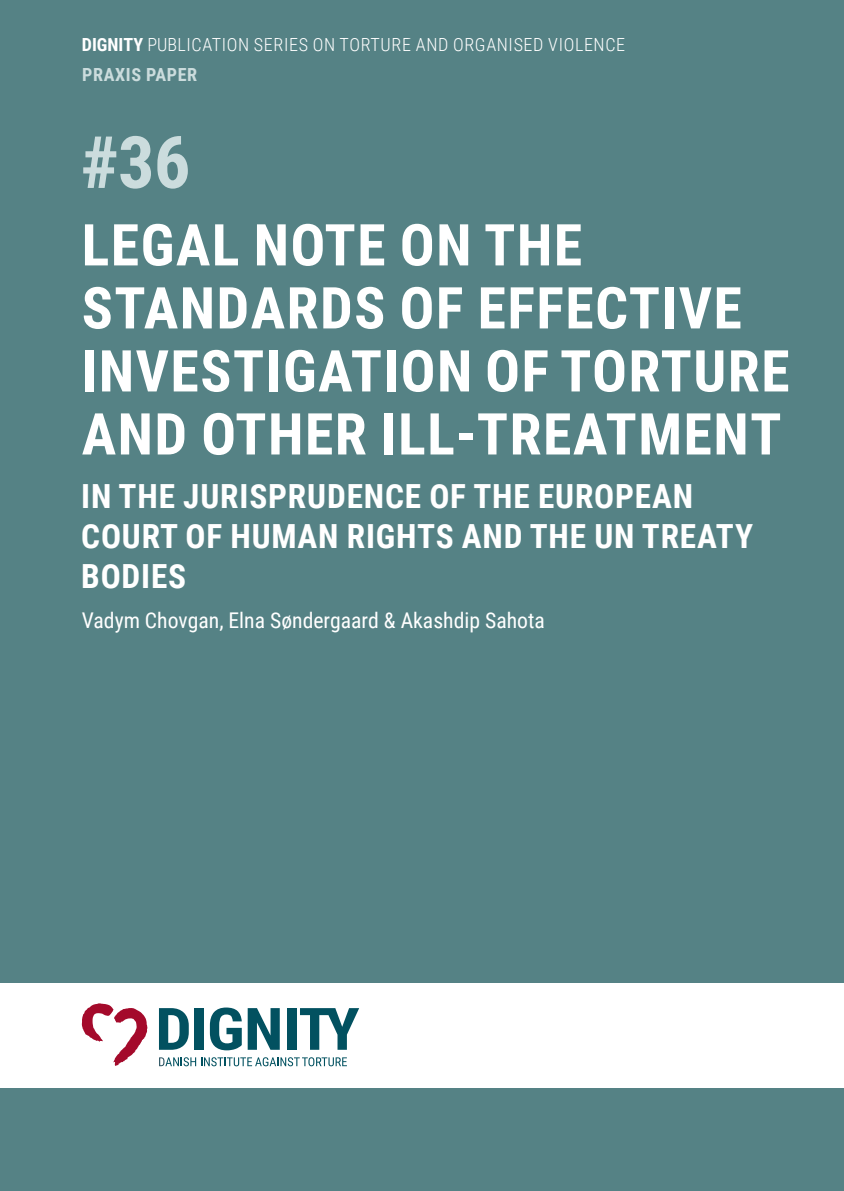
<style>
.page{position:relative;width:844px;height:1191px;background:#fff}
.page>*{position:absolute;margin:0;border:0;box-sizing:border-box;transform-origin:0 0}
.Heading_1_no_bullit{font:700 72.27px "Roboto Condensed";color:#cbdcdd}
.Heading_1_no_bullit-2{font:700 57.75px/63px "Roboto Condensed";letter-spacing:.025em;color:#fff}
.Heading_1_no_bullit-3{font:700 33.25px/39.9px "Roboto Condensed";letter-spacing:.025em;color:#fff}
.t1{font:21.7px "Roboto Condensed";color:#fff}
.t2{font:300 18.03px "Roboto Condensed";letter-spacing:.035em;color:#fff}
.t3{font:700 18.03px "Roboto Condensed";letter-spacing:.035em;color:#cbdcdd}
.s1{font-weight:700}
</style>
<div class="page">
<div style="left:0;top:0;width:843px;height:1191px;background:#558285"></div>
<div style="left:0;top:983px;width:843px;height:105px;background:#fff"></div>
<svg style="left:82px;top:1003px;width:65px;height:63px"></svg>
<div style="left:195px;top:1008px;width:9px;height:41px;background:#025160"></div>
<svg style="left:210px;top:1007px;width:70px;height:43px"></svg>
<div style="left:287px;top:1008px;width:9px;height:41px;background:#025160"></div>
<svg style="left:300px;top:1008px;width:59px;height:41px"></svg>
<svg style="left:159px;top:1057px;width:188px;height:9px"></svg>
<svg style="left:159px;top:1008px;width:30px;height:41px"></svg>
<p class="t2" style="left:82px;top:32px;width:544px"><span class="s1">DIGNITY</span> PUBLICATION SERIES ON TORTURE AND ORGANISED VIOLENCE</p>
<p class="t3" style="left:82px;top:62px;width:116px">PRAXIS PAPER</p>
<p class="Heading_1_no_bullit" style="left:81px;top:112px;width:111px">#36</p>
<p class="Heading_1_no_bullit-2" style="left:82px;top:211px;width:709px">LEGAL NOTE ON THE<br>STANDARDS OF EFFECTIVE<br>INVESTIGATION OF TORTURE<br>AND OTHER ILL-TREATMENT</p>
<p class="Heading_1_no_bullit-3" style="left:81px;top:475px;width:673px">IN THE JURISPRUDENCE OF THE EUROPEAN<br>COURT OF HUMAN RIGHTS AND THE UN TREATY<br>BODIES</p>
<p class="t1" style="left:82px;top:605px;width:464px">Vadym Chovgan, Elna Søndergaard &amp; Akashdip Sahota</p>
</div>
